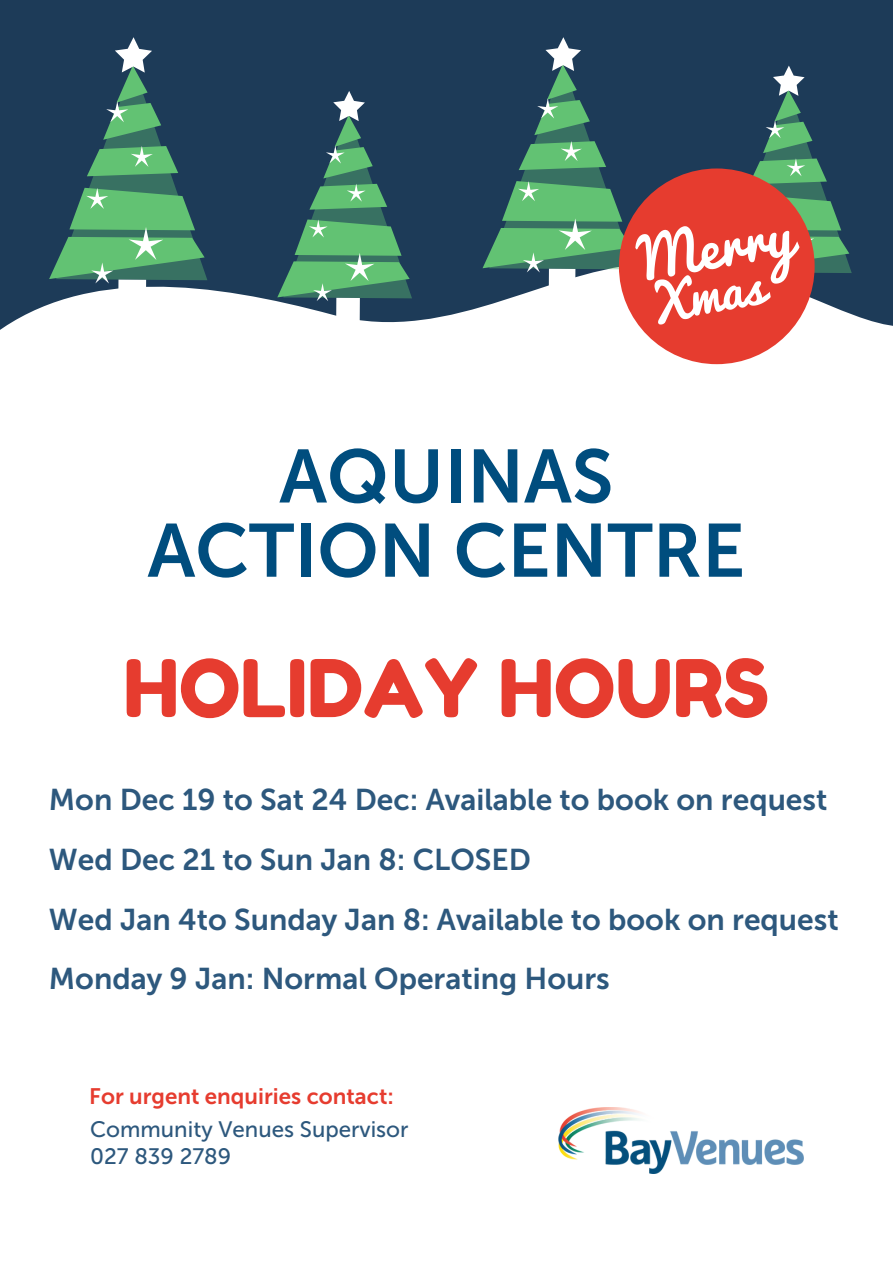
<style>
.page{position:relative;width:893px;height:1264px;background:#fff}
.page>*{position:absolute;margin:0;border:0;box-sizing:border-box;transform-origin:0 0}
.t1{font:79.35px "Fredoka One";color:#e63c2f}
.t2{font:75px/74.2px "Museo Sans 700";color:#004d7e;text-align:center}
.t3{font:30px/59.6px "Museo Sans 700";color:#2d587d}
.t4{font:22.35px/27.9px "Museo Sans 500";color:#2d587d}
.t5{font:22.35px "Museo Sans 700";color:#e63c2f}
</style>
<div class="page">
<div style="left:0;top:0;width:892px;height:1262px;background:#1d3b58"></div>
<div style="left:0;top:433px;width:892px;height:829px;background:#fff"></div>
<svg style="left:0;top:271px;width:892px;height:162px;background:#e7eaed"></svg>
<div style="left:336px;top:298px;width:24px;height:29px;background:#fff"></div>
<svg style="left:277px;top:91px;width:135px;height:210px"></svg>
<div style="left:118px;top:279px;width:28px;height:35px;background:#fff"></div>
<svg style="left:49px;top:37px;width:158px;height:246px"></svg>
<img style="left:558px;top:1107px;width:245px;height:66px">
<div style="left:619px;top:168px;width:195px;height:196px;background:#e63c2f;border-radius:50%"></div>
<svg style="left:482px;top:37px;width:369px;height:287px"></svg>
<h2 class="t2" style="left:147px;top:440px;width:599px">AQUINAS<br>ACTION CENTRE</h2>
<h1 class="t1" style="left:123px;top:640px;width:647px">HOLIDAY HOURS</h1>
<p class="t3" style="left:49px;top:770px;width:791px">Mon Dec 19 to Sat 24 Dec: Available to book on request Wed Dec 21 to Sun Jan 8: CLOSED<br>Wed Jan 4to Sunday Jan 8: Available to book on request Monday 9 Jan: Normal Operating Hours</p>
<p class="t5" style="left:89px;top:1082px;width:306px">For urgent enquiries contact:</p>
<p class="t4" style="left:90px;top:1114px;width:320px">Community Venues Supervisor<br>027 839 2789</p>
</div>
